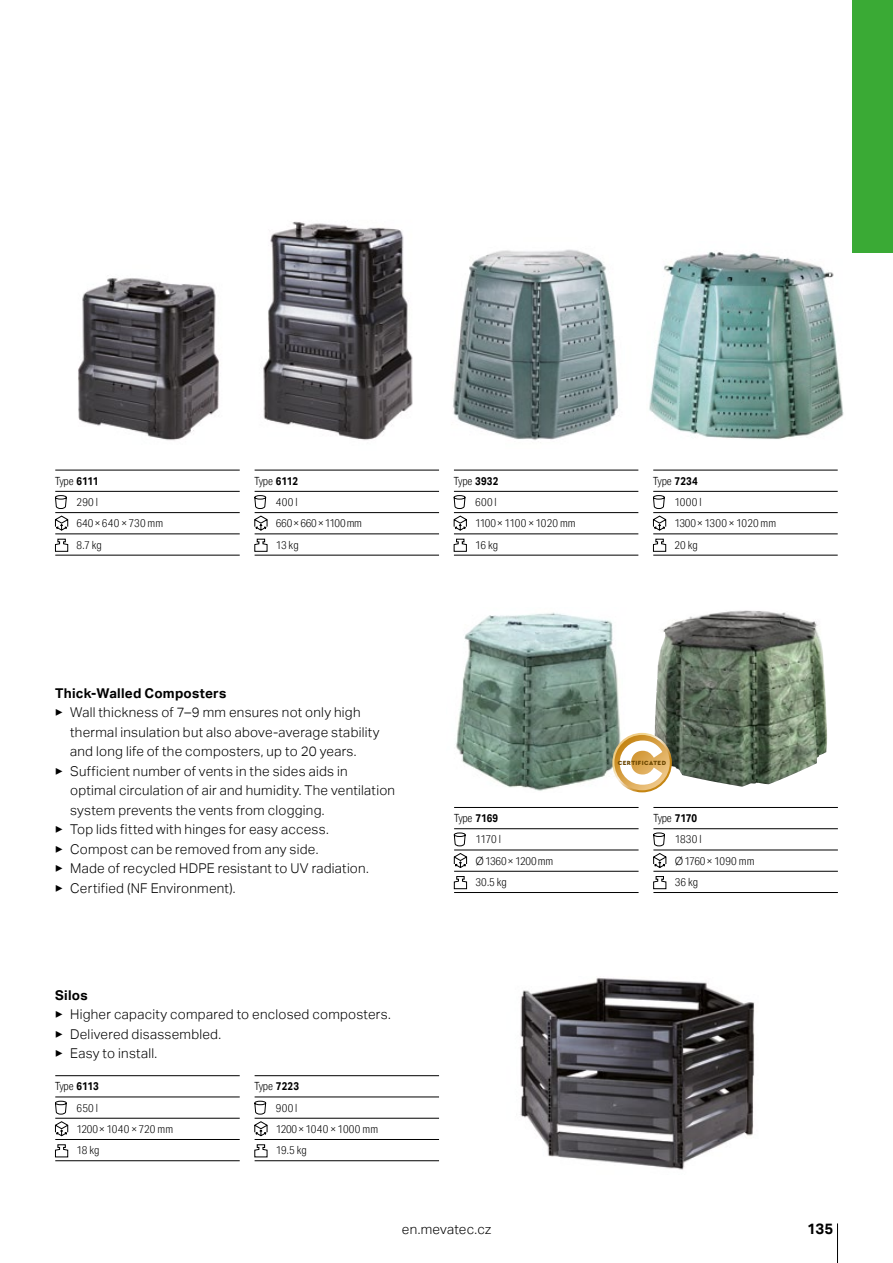
<style>
.page{position:relative;width:893px;height:1263px;background:#fff}
.page>*{position:absolute;margin:0;border:0;box-sizing:border-box;transform-origin:0 0}
.t1{font:700 15px "Aktiv Grotesk";color:#000}
.t2{font:300 13.5px/19.5px "Aktiv Grotesk";letter-spacing:.02em;color:#000}
.t3{font:700 13.5px "Aktiv Grotesk";letter-spacing:.015em;color:#000}
.t4{font:300 11.25px "Aktiv Grotesk Cd";letter-spacing:-.01em;color:#000}
.t5{font:300 11.25px "Aktiv Grotesk Cd";letter-spacing:.015em;color:#000}
.t6{font:900 6.3px "Cera Pro";letter-spacing:.075em;color:#6a4600}
.s1{font-weight:700}
.s2{font-family:"Aktiv Grotesk"}
</style>
<div class="page">
<div style="left:853px;top:0;width:40px;height:253px;background:#3aaa35"></div>
<hr style="left:837px;top:1223px;width:1px;height:40px;background:#000">
<img style="left:655px;top:610px;width:164px;height:177px">
<img style="left:263px;top:221px;width:150px;height:220px">
<img style="left:78px;top:278px;width:141px;height:163px">
<img style="left:453px;top:249px;width:165px;height:191px">
<img style="left:649px;top:252px;width:195px;height:187px">
<svg style="left:55px;top:470px;width:783px;height:85px"></svg>
<hr style="left:55px;top:470px;width:185px;height:1px;background:#000">
<hr style="left:255px;top:470px;width:184px;height:1px;background:#000">
<hr style="left:454px;top:470px;width:184px;height:1px;background:#000">
<hr style="left:653px;top:470px;width:185px;height:1px;background:#000">
<hr style="left:55px;top:491px;width:185px;height:1px;background:#000">
<hr style="left:255px;top:491px;width:184px;height:1px;background:#000">
<hr style="left:454px;top:491px;width:184px;height:1px;background:#000">
<hr style="left:653px;top:491px;width:185px;height:1px;background:#000">
<hr style="left:55px;top:512px;width:185px;height:1px;background:#000">
<hr style="left:255px;top:512px;width:184px;height:1px;background:#000">
<hr style="left:454px;top:512px;width:184px;height:1px;background:#000">
<hr style="left:653px;top:512px;width:185px;height:1px;background:#000">
<hr style="left:55px;top:534px;width:185px;height:1px;background:#000">
<hr style="left:255px;top:534px;width:184px;height:1px;background:#000">
<hr style="left:454px;top:534px;width:184px;height:1px;background:#000">
<hr style="left:653px;top:534px;width:185px;height:1px;background:#000">
<hr style="left:55px;top:555px;width:185px;height:1px;background:#000">
<hr style="left:255px;top:555px;width:184px;height:1px;background:#000">
<hr style="left:454px;top:555px;width:184px;height:1px;background:#000">
<hr style="left:653px;top:555px;width:185px;height:1px;background:#000">
<svg style="left:55px;top:495px;width:12px;height:14px"></svg>
<svg style="left:254px;top:495px;width:12px;height:14px"></svg>
<svg style="left:454px;top:495px;width:11px;height:14px"></svg>
<svg style="left:653px;top:495px;width:12px;height:14px"></svg>
<svg style="left:55px;top:516px;width:13px;height:14px"></svg>
<svg style="left:254px;top:516px;width:14px;height:14px"></svg>
<svg style="left:454px;top:516px;width:13px;height:14px"></svg>
<svg style="left:653px;top:516px;width:13px;height:14px"></svg>
<svg style="left:55px;top:539px;width:13px;height:13px"></svg>
<svg style="left:254px;top:539px;width:13px;height:13px"></svg>
<svg style="left:454px;top:539px;width:13px;height:13px"></svg>
<svg style="left:653px;top:539px;width:13px;height:13px"></svg>
<img style="left:456px;top:612px;width:174px;height:179px">
<hr style="left:454px;top:892px;width:185px;height:1px;background:#000">
<hr style="left:653px;top:892px;width:185px;height:1px;background:#000">
<svg style="left:454px;top:807px;width:384px;height:83px"></svg>
<hr style="left:55px;top:1075px;width:185px;height:1px;background:#000">
<hr style="left:255px;top:1075px;width:184px;height:1px;background:#000">
<svg style="left:55px;top:1076px;width:384px;height:85px"></svg>
<img style="left:520px;top:978px;width:235px;height:192px">
<svg style="left:612px;top:733px;width:60px;height:59px"></svg>
<svg style="left:614px;top:735px;width:56px;height:55px"></svg>
<svg style="left:619px;top:740px;width:43px;height:45px"></svg>
<p class="t4" style="left:55px;top:474px;width:45px">Type <span class="s1">6111</span></p>
<p class="t4" style="left:255px;top:474px;width:45px">Type <span class="s1">6112</span></p>
<p class="t4" style="left:454px;top:474px;width:46px">Type <span class="s1">3932</span></p>
<p class="t4" style="left:653px;top:474px;width:46px">Type <span class="s1">7234</span></p>
<p class="t4" style="left:77px;top:495px;width:23px">290 l</p>
<p class="t4" style="left:276px;top:495px;width:23px">400 l</p>
<p class="t4" style="left:475px;top:495px;width:23px">600 l</p>
<p class="t4" style="left:674px;top:495px;width:29px">1000 l</p>
<p class="t5" style="left:77px;top:517px;width:88px">640 × 640 × 730 mm</p>
<p class="t4" style="left:276px;top:517px;width:88px">660 × 660 × 1100 mm</p>
<p class="t4" style="left:475px;top:517px;width:102px">1100 × 1100 × 1020 mm</p>
<p class="t4" style="left:674px;top:517px;width:103px">1300 × 1300 × 1020 mm</p>
<p class="t4" style="left:77px;top:538px;width:27px">8.7 kg</p>
<p class="t4" style="left:276px;top:538px;width:24px">13 kg</p>
<p class="t4" style="left:475px;top:538px;width:24px">16 kg</p>
<p class="t4" style="left:674px;top:538px;width:25px">20 kg</p>
<p class="t3" style="left:55px;top:685px;width:173px">Thick-Walled Composters</p>
<p class="t2" style="left:55px;top:703px;width:307px">▶ Wall thickness of 7–9 mm ensures not only high</p>
<p class="t2" style="left:70px;top:722px;width:311px">thermal insulation but also above-average stability</p>
<p class="t2" style="left:70px;top:742px;width:288px">and long life of the composters, up to 20 years.</p>
<p class="t2" style="left:55px;top:761px;width:294px">▶ Sufficient number of vents in the sides aids in</p>
<p class="t2" style="left:70px;top:781px;width:326px">optimal circulation of air and humidity. The ventilation</p>
<p class="t2" style="left:70px;top:800px;width:256px">system prevents the vents from clogging.</p>
<p class="t2" style="left:55px;top:820px;width:275px">▶ Top lids fitted with hinges for easy access.</p>
<p class="t2" style="left:55px;top:839px;width:265px">▶ Compost can be removed from any side.</p>
<p class="t2" style="left:55px;top:859px;width:315px">▶ Made of recycled HDPE resistant to UV radiation.</p>
<p class="t2" style="left:55px;top:878px;width:182px">▶ Certified (NF Environment).</p>
<p class="t6" style="left:618px;top:758px;width:50px">CERTIFICATED</p>
<p class="t4" style="left:454px;top:812px;width:46px">Type <span class="s1">7169</span></p>
<p class="t4" style="left:653px;top:812px;width:45px">Type <span class="s1">7170</span></p>
<p class="t4" style="left:475px;top:833px;width:27px">1170 l</p>
<p class="t4" style="left:675px;top:833px;width:28px">1830 l</p>
<p class="t4" style="left:475px;top:854px;width:79px"><span class="s2">Ø</span> 1360 × 1200 mm</p>
<p class="t4" style="left:675px;top:854px;width:81px"><span class="s2">Ø</span> 1760 × 1090 mm</p>
<p class="t4" style="left:475px;top:875px;width:33px">30.5 kg</p>
<p class="t4" style="left:675px;top:875px;width:25px">36 kg</p>
<p class="t3" style="left:55px;top:987px;width:34px">Silos</p>
<p class="t2" style="left:55px;top:1005px;width:337px">▶ Higher capacity compared to enclosed composters. ▶ Delivered disassembled.<br>▶ Easy to install.</p>
<p class="t4" style="left:55px;top:1080px;width:45px">Type <span class="s1">6113</span></p>
<p class="t4" style="left:255px;top:1080px;width:46px">Type <span class="s1">7223</span></p>
<p class="t4" style="left:77px;top:1101px;width:23px">650 l</p>
<p class="t4" style="left:276px;top:1101px;width:23px">900 l</p>
<p class="t4" style="left:77px;top:1122px;width:98px">1200 × 1040 × 720 mm</p>
<p class="t4" style="left:276px;top:1122px;width:104px">1200 × 1040 × 1000 mm</p>
<p class="t4" style="left:77px;top:1144px;width:24px">18 kg</p>
<p class="t4" style="left:276px;top:1144px;width:32px">19.5 kg</p>
<p class="t2" style="left:402px;top:1219px;width:91px">en.mevatec.cz</p>
<p class="t1" style="left:807px;top:1220px;width:28px">135</p>
</div>
